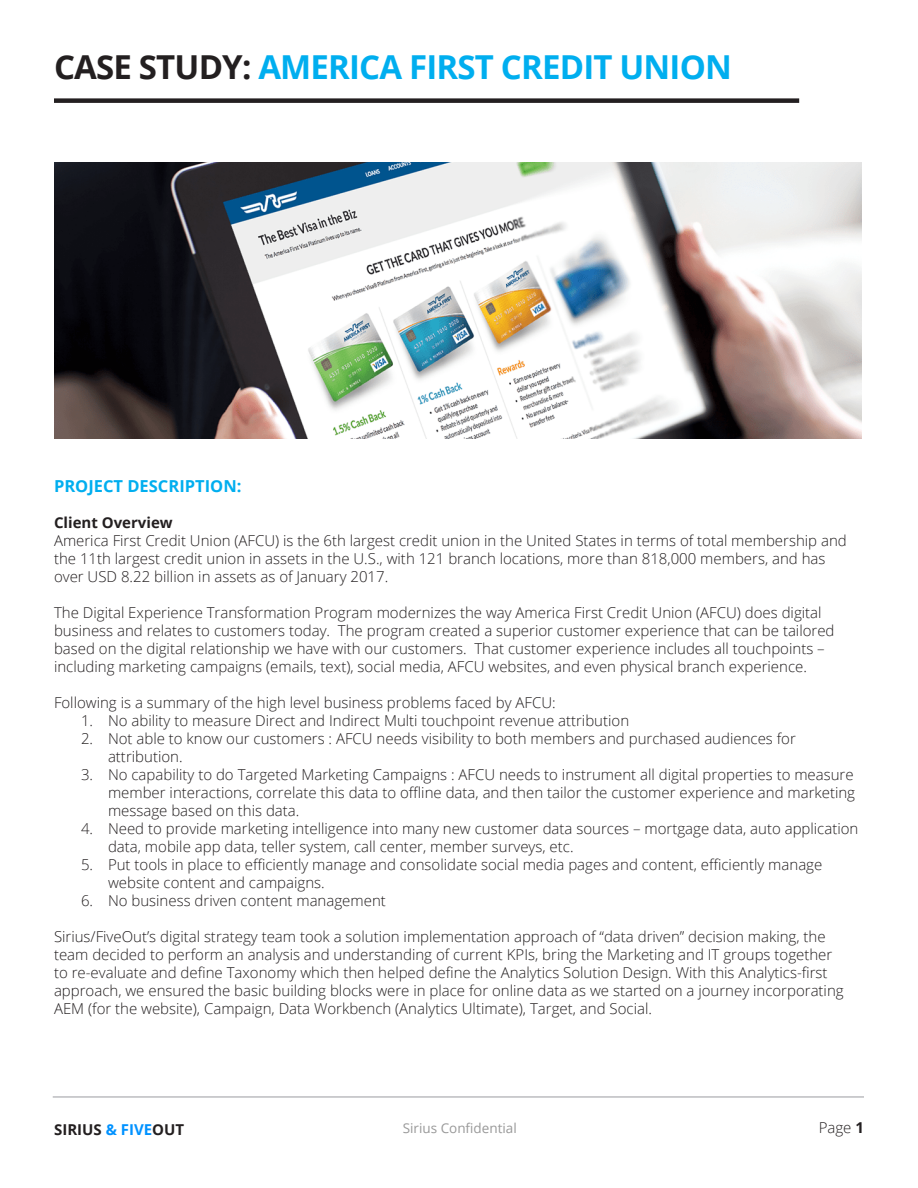
<style>
.page{position:relative;width:918px;height:1188px;background:#fff}
.page>*{position:absolute;margin:0;border:0;box-sizing:border-box;transform-origin:0 0}
.Section_Title{font:700 33px "Open Sans";letter-spacing:-.025em;color:#00aeef}
.t1{font:700 16.5px "Open Sans";color:#00aeef}
.t2{font:300 15px/18px "Open Sans";color:#231f20}
.t3{font:700 15px "Open Sans";color:#231f20}
.t4{font:13.5px "Open Sans";color:#999}
.s1{color:#231f20}
.s2{color:#0092ff}
.s3{font-weight:700}
</style>
<div class="page">
<hr style="left:53px;top:1096px;width:811px;height:2px;background:#bcbdc0">
<div style="left:54px;top:98px;width:745px;height:5px;background:#231f20"></div>
<img style="left:55px;top:162px;width:806px;height:277px">
<p class="Section_Title" style="left:54px;top:44px;width:679px"><span class="s1">CASE STUDY:</span> AMERICA FIRST CREDIT UNION</p>
<p class="t1" style="left:54px;top:474px;width:189px">PROJECT DESCRIPTION:</p>
<p class="t3" style="left:54px;top:512px;width:120px">Client Overview</p>
<p class="t2" style="left:54px;top:531px;width:794px">America First Credit Union (AFCU) is the 6th largest credit union in the United States in terms of total membership and the 11th largest credit union in assets in the U.S., with 121 branch locations, more than 818,000 members, and has over USD 8.22 billion in assets as of January 2017.</p>
<p class="t2" style="left:54px;top:603px;width:782px">The Digital Experience Transformation Program modernizes the way America First Credit Union (AFCU) does digital business and relates to customers today. The program created a superior customer experience that can be tailored based on the digital relationship we have with our customers. That customer experience includes all touchpoints – including marketing campaigns (emails, text), social media, AFCU websites, and even physical branch experience.</p>
<p class="t2" style="left:54px;top:693px;width:503px">Following is a summary of the high level business problems faced by AFCU:</p>
<p class="t2" style="left:81px;top:711px;width:550px">1. No ability to measure Direct and Indirect Multi touchpoint revenue attribution</p>
<p class="t2" style="left:108px;top:729px;width:689px;text-indent:-27px">2. Not able to know our customers : AFCU needs visibility to both members and purchased audiences for attribution.</p>
<p class="t2" style="left:108px;top:765px;width:749px;text-align:justify;text-indent:-27px">3. No capability to do Targeted Marketing Campaigns : AFCU needs to instrument all digital properties to measure member interactions, correlate this data to offline data, and then tailor the customer experience and marketing message based on this data.</p>
<p class="t2" style="left:108px;top:819px;width:752px;text-indent:-27px">4. Need to provide marketing intelligence into many new customer data sources – mortgage data, auto application data, mobile app data, teller system, call center, member surveys, etc.</p>
<p class="t2" style="left:108px;top:855px;width:716px;text-indent:-27px">5. Put tools in place to efficiently manage and consolidate social media pages and content, efficiently manage website content and campaigns.</p>
<p class="t2" style="left:81px;top:891px;width:306px">6. No business driven content management</p>
<p class="t2" style="left:54px;top:927px;width:791px">Sirius/FiveOut’s digital strategy team took a solution implementation approach of “data driven” decision making, the team decided to perform an analysis and understanding of current KPIs, bring the Marketing and IT groups together to re-evaluate and define Taxonomy which then helped define the Analytics Solution Design. With this Analytics-first approach, we ensured the basic building blocks were in place for online data as we started on a journey incorporating AEM (for the website), Campaign, Data Workbench (Analytics Ultimate), Target, and Social.</p>
<p class="t3" style="left:54px;top:1118px;width:132px">SIRIUS <span class="s2">&amp; FIVE</span>OUT</p>
<p class="t4" style="left:403px;top:1119px;width:116px">Sirius Confidential</p>
<p class="t2" style="left:819px;top:1118px;width:47px">Page <span class="s3">1</span></p>
</div>
